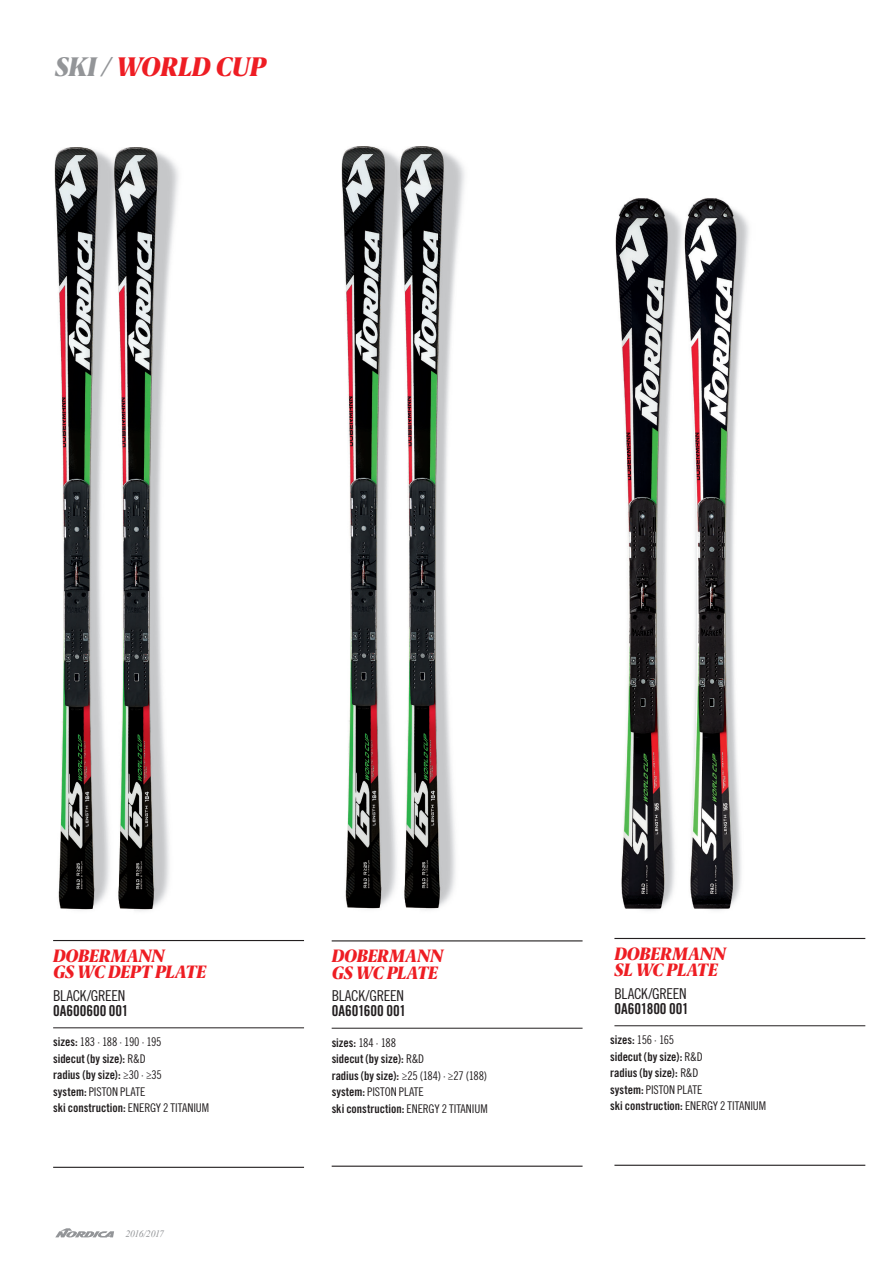
<style>
.page{position:relative;width:893px;height:1263px;background:#fff}
.page>*{position:absolute;margin:0;border:0;box-sizing:border-box;transform-origin:0 0}
.t1{font:italic 900 27px "Berlingske Serif Cn";letter-spacing:-.015em;color:#ee1d23}
.t2{font:italic 900 18px "Berlingske Serif Cn";letter-spacing:-.015em;color:#ee1d23}
.t3{font:15px "Trade Gothic LT Std Cn 18";letter-spacing:-.02em;color:#231f20}
.t4{font:15px "Trade Gothic LT Std Bd Cn 20";color:#231f20}
.t5{font:12px "Trade Gothic LT Std Bd Cn 20";letter-spacing:-.005em;color:#231f20}
.t6{font:12px "Trade Gothic LT Std Cn 18";letter-spacing:-.01em;color:#231f20}
.t7{font:12px "Trade Gothic LT Std Cn 18";letter-spacing:-.03em;color:#231f20}
.t8{font:italic 9.75px "Times New Roman";letter-spacing:-.05em;color:#939598}
.s1{color:#939598}
.s2{font-family:"Trade Gothic LT Std Bd Cn 20"}
.s3{font-family:"Trade Gothic LT Std Cn 18"}
</style>
<div class="page">
<img style="left:54px;top:147px;width:55px;height:763px">
<img style="left:109px;top:147px;width:70px;height:764px">
<img style="left:341px;top:146px;width:54px;height:763px">
<img style="left:395px;top:146px;width:70px;height:764px">
<img style="left:615px;top:198px;width:64px;height:713px">
<img style="left:679px;top:198px;width:70px;height:713px">
<hr style="left:53px;top:1027px;width:251px;height:1px;background:#231f20">
<hr style="left:53px;top:1167px;width:251px;height:1px;background:#231f20">
<hr style="left:53px;top:940px;width:251px;height:1px;background:#231f20">
<hr style="left:614px;top:1025px;width:251px;height:1px;background:#231f20">
<hr style="left:614px;top:1165px;width:251px;height:1px;background:#231f20">
<hr style="left:614px;top:938px;width:251px;height:1px;background:#231f20">
<hr style="left:332px;top:1028px;width:251px;height:1px;background:#231f20">
<hr style="left:332px;top:940px;width:251px;height:1px;background:#231f20">
<hr style="left:332px;top:1165px;width:251px;height:2px;background:#231f20">
<svg style="left:55px;top:1228px;width:59px;height:10px"></svg>
<p class="t1" style="left:55px;top:48px;width:213px"><span class="s1">SKI /</span> WORLD CUP</p>
<p class="t2" style="left:53px;top:943px;width:113px">DOBERMANN</p>
<p class="t2" style="left:53px;top:960px;width:155px">GS WC DEPT PLATE</p>
<p class="t2" style="left:332px;top:944px;width:113px">DOBERMANN</p>
<p class="t2" style="left:332px;top:960px;width:108px">GS WC PLATE</p>
<p class="t2" style="left:614px;top:941px;width:113px">DOBERMANN</p>
<p class="t2" style="left:614px;top:958px;width:105px">SL WC PLATE</p>
<p class="t3" style="left:53px;top:986px;width:74px">BLACK/GREEN</p>
<p class="t4" style="left:53px;top:1001px;width:77px">0A600600 001</p>
<p class="t3" style="left:332px;top:987px;width:74px">BLACK/GREEN</p>
<p class="t4" style="left:332px;top:1002px;width:76px">0A601600 001</p>
<p class="t3" style="left:614px;top:984px;width:74px">BLACK/GREEN</p>
<p class="t4" style="left:614px;top:999px;width:76px">0A601800 001</p>
<p class="t7" style="left:53px;top:1035px;width:110px"><span class="s2">sizes:</span> 183 · 188 · 190 · 195</p>
<p class="t5" style="left:53px;top:1051px;width:94px">sidecut (by size): <span class="s3">R&amp;D</span></p>
<p class="t5" style="left:53px;top:1068px;width:110px">radius (by size): <span class="s3">≥30 · ≥35</span></p>
<p class="t6" style="left:53px;top:1084px;width:94px"><span class="s2">system:</span> PISTON PLATE</p>
<p class="t5" style="left:53px;top:1101px;width:157px">ski construction: <span class="s3">ENERGY 2 TITANIUM</span></p>
<p class="t6" style="left:332px;top:1035px;width:66px"><span class="s2">sizes:</span> 184 · 188</p>
<p class="t5" style="left:332px;top:1051px;width:94px">sidecut (by size): <span class="s3">R&amp;D</span></p>
<p class="t7" style="left:332px;top:1068px;width:157px"><span class="s2">radius (by size):</span> ≥25 (184) · ≥27 (188)</p>
<p class="t6" style="left:332px;top:1085px;width:94px"><span class="s2">system:</span> PISTON PLATE</p>
<p class="t5" style="left:332px;top:1101px;width:157px">ski construction: <span class="s3">ENERGY 2 TITANIUM</span></p>
<p class="t6" style="left:610px;top:1033px;width:66px"><span class="s2">sizes:</span> 156 · 165</p>
<p class="t5" style="left:610px;top:1049px;width:94px">sidecut (by size): <span class="s3">R&amp;D</span></p>
<p class="t5" style="left:610px;top:1066px;width:90px">radius (by size): <span class="s3">R&amp;D</span></p>
<p class="t6" style="left:610px;top:1082px;width:94px"><span class="s2">system:</span> PISTON PLATE</p>
<p class="t5" style="left:610px;top:1099px;width:157px">ski construction: <span class="s3">ENERGY 2 TITANIUM</span></p>
<p class="t8" style="left:125px;top:1227px;width:40px">2016/2017</p>
</div>
